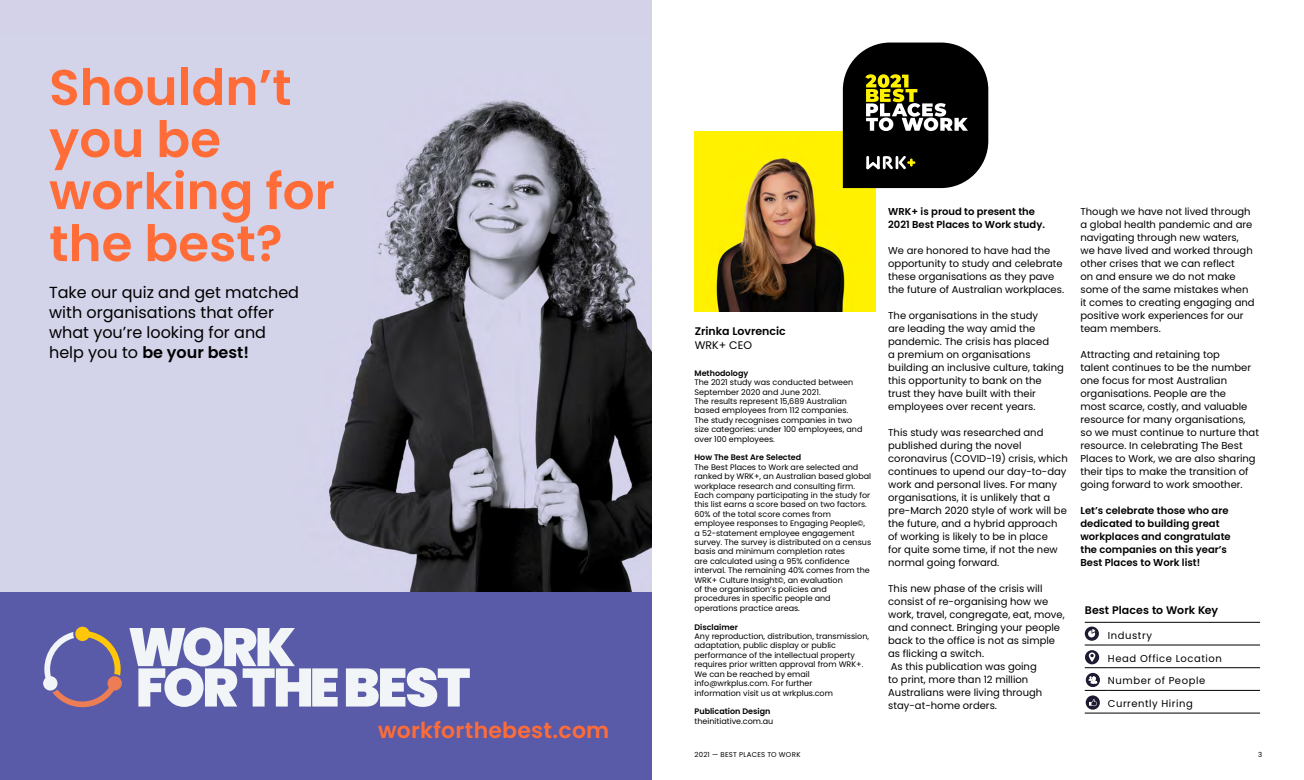
<style>
.page{position:relative;width:1304px;height:780px;background:#fff}
.page>*{position:absolute;margin:0;border:0;box-sizing:border-box;transform-origin:0 0}
.t1{font:600 50px/52px "Poppins";color:#ff6c37}
.t2{font:600 22px "Poppins";letter-spacing:.01em;color:#ff6c37}
.t3{font:16px/20px "Poppins";color:#000}
.t4{font:600 11px "Poppins";color:#000}
.t5{font:11px "Poppins";color:#000}
.t6{font:10px/13px "Poppins";color:#000}
.t7{font:600 10px/13px "Poppins";color:#000}
.t8{font:10px "Poppins";letter-spacing:.055em;color:#000}
.t9{font:10px "Poppins";letter-spacing:.06em;color:#000}
.t10{font:8px/9.4px "Poppins";color:#000}
.t11{font:600 8px "Poppins";color:#000}
.t12{font:7px "Poppins";letter-spacing:.03em;color:#000}
.s1{font-weight:600}
</style>
<div class="page">
<img style="left:694px;top:131px;width:181px;height:180px">
<svg style="left:1085px;top:622px;width:23px;height:1px"></svg>
<hr style="left:1108px;top:622px;width:152px;height:1px;background:#000">
<svg style="left:1085px;top:644px;width:23px;height:1px"></svg>
<hr style="left:1108px;top:644px;width:152px;height:1px;background:#000">
<svg style="left:1085px;top:690px;width:23px;height:1px"></svg>
<svg style="left:1085px;top:712px;width:23px;height:1px"></svg>
<hr style="left:1108px;top:667px;width:152px;height:1px;background:#000">
<hr style="left:1108px;top:690px;width:152px;height:1px;background:#000">
<hr style="left:1108px;top:712px;width:152px;height:1px;background:#000">
<svg style="left:1085px;top:626px;width:14px;height:14px"></svg>
<svg style="left:1088px;top:629px;width:7px;height:8px"></svg>
<svg style="left:1085px;top:650px;width:14px;height:14px"></svg>
<svg style="left:1085px;top:652px;width:23px;height:16px"></svg>
<svg style="left:1086px;top:672px;width:14px;height:15px"></svg>
<svg style="left:1088px;top:676px;width:9px;height:7px"></svg>
<div style="left:1086px;top:695px;width:14px;height:14px;background:#1d1a32;border-radius:50%"></div>
<svg style="left:1089px;top:699px;width:8px;height:7px"></svg>
<svg style="left:843px;top:43px;width:145px;height:145px;background:#2d2c23"></svg>
<div style="left:0;top:0;width:652px;height:592px;background:#d4d2e9"></div>
<img style="left:329px;top:99px;width:323px;height:493px">
<div style="left:0;top:592px;width:652px;height:188px;background:#5a5ba8"></div>
<svg style="left:129px;top:627px;width:209px;height:79px"></svg>
<svg style="left:346px;top:667px;width:124px;height:39px"></svg>
<svg style="left:43px;top:626px;width:79px;height:81px"></svg>
<h1 class="t1" style="left:49px;top:62px;width:287px">Shouldn’t you be working for the best?</h1>
<h3 class="t3" style="left:49px;top:282px;width:251px">Take our quiz and get matched with organisations that offer what you’re looking for and help you to <span class="s1">be your best!</span></h3>
<h2 class="t2" style="left:378px;top:717px;width:233px">workforthebest.com</h2>
<p class="t4" style="left:695px;top:325px;width:93px">Zrinka Lovrencic</p>
<p class="t5" style="left:695px;top:338px;width:59px">WRK+ CEO</p>
<p class="t11" style="left:694px;top:368px;width:55px">Methodology</p>
<p class="t10" style="left:694px;top:377px;width:169px">The 2021 study was conducted between September 2020 and June 2021.<br>The results represent 15,689 Australian based employees from 112 companies.<br>The study recognises companies in two size categories: under 100 employees, and over 100 employees.</p>
<p class="t11" style="left:694px;top:453px;width:108px">How The Best Are Selected</p>
<p class="t10" style="left:694px;top:462px;width:178px">The Best Places to Work are selected and ranked by WRK+, an Australian based global workplace research and consulting firm.<br>Each company participating in the study for this list earns a score based on two factors.<br>60% of the total score comes from employee responses to Engaging People©, a 52-statement employee engagement survey. The survey is distributed on a census basis and minimum completion rates<br>are calculated using a 95% confidence interval. The remaining 40% comes from the WRK+ Culture Insight©, an evaluation<br>of the organisation’s policies and procedures in specific people and operations practice areas.</p>
<p class="t11" style="left:694px;top:622px;width:45px">Disclaimer</p>
<p class="t10" style="left:694px;top:631px;width:176px">Any reproduction, distribution, transmission, adaptation, public display or public performance of the intellectual property requires prior written approval from WRK+.<br>We can be reached by email info@wrkplus.com. For further<br>information visit us at wrkplus.com</p>
<p class="t11" style="left:694px;top:706px;width:77px">Publication Design</p>
<p class="t10" style="left:694px;top:716px;width:80px">theinitiative.com.au</p>
<p class="t7" style="left:888px;top:205px;width:158px">WRK+ is proud to present the<br>2021 Best Places to Work study.</p>
<p class="t6" style="left:888px;top:244px;width:177px">We are honored to have had the opportunity to study and celebrate these organisations as they pave the future of Australian workplaces.</p>
<p class="t6" style="left:888px;top:309px;width:177px">The organisations in the study<br>are leading the way amid the pandemic. The crisis has placed<br>a premium on organisations building an inclusive culture, taking this opportunity to bank on the trust they have built with their employees over recent years.</p>
<p class="t6" style="left:888px;top:426px;width:181px">This study was researched and published during the novel coronavirus (COVID-19) crisis, which continues to upend our day-to-day work and personal lives. For many organisations, it is unlikely that a pre-March 2020 style of work will be the future, and a hybrid approach of working is likely to be in place<br>for quite some time, if not the new normal going forward.</p>
<p class="t6" style="left:888px;top:582px;width:178px">This new phase of the crisis will consist of re-organising how we work, travel, congregate, eat, move, and connect. Bringing your people back to the office is not as simple as flicking a switch.<br>As this publication was going<br>to print, more than 12 million<br>Australians were living through stay-at-home orders.</p>
<p class="t6" style="left:1080px;top:205px;width:176px">Though we have not lived through a global health pandemic and are navigating through new waters, we have lived and worked through other crises that we can reflect<br>on and ensure we do not make some of the same mistakes when it comes to creating engaging and positive work experiences for our team members.</p>
<p class="t6" style="left:1080px;top:348px;width:180px">Attracting and retaining top<br>talent continues to be the number one focus for most Australian organisations. People are the<br>most scarce, costly, and valuable resource for many organisations, so we must continue to nurture that resource. In celebrating The Best<br>Places to Work, we are also sharing their tips to make the transition of going forward to work smoother.</p>
<p class="t7" style="left:1080px;top:504px;width:152px">Let’s celebrate those who are dedicated to building great workplaces and congratulate the companies on this year’s<br>Best Places to Work list!</p>
<p class="t4" style="left:1085px;top:603px;width:135px">Best Places to Work Key</p>
<p class="t8" style="left:1108px;top:629px;width:46px">Industry</p>
<p class="t8" style="left:1108px;top:652px;width:116px">Head Office Location</p>
<p class="t9" style="left:1108px;top:675px;width:99px">Number of People</p>
<p class="t8" style="left:1108px;top:697px;width:87px">Currently Hiring</p>
<p class="t12" style="left:694px;top:751px;width:108px">2021 — BEST PLACES TO WORK</p>
<p class="t12" style="left:1258px;top:751px;width:6px">3</p>
</div>
